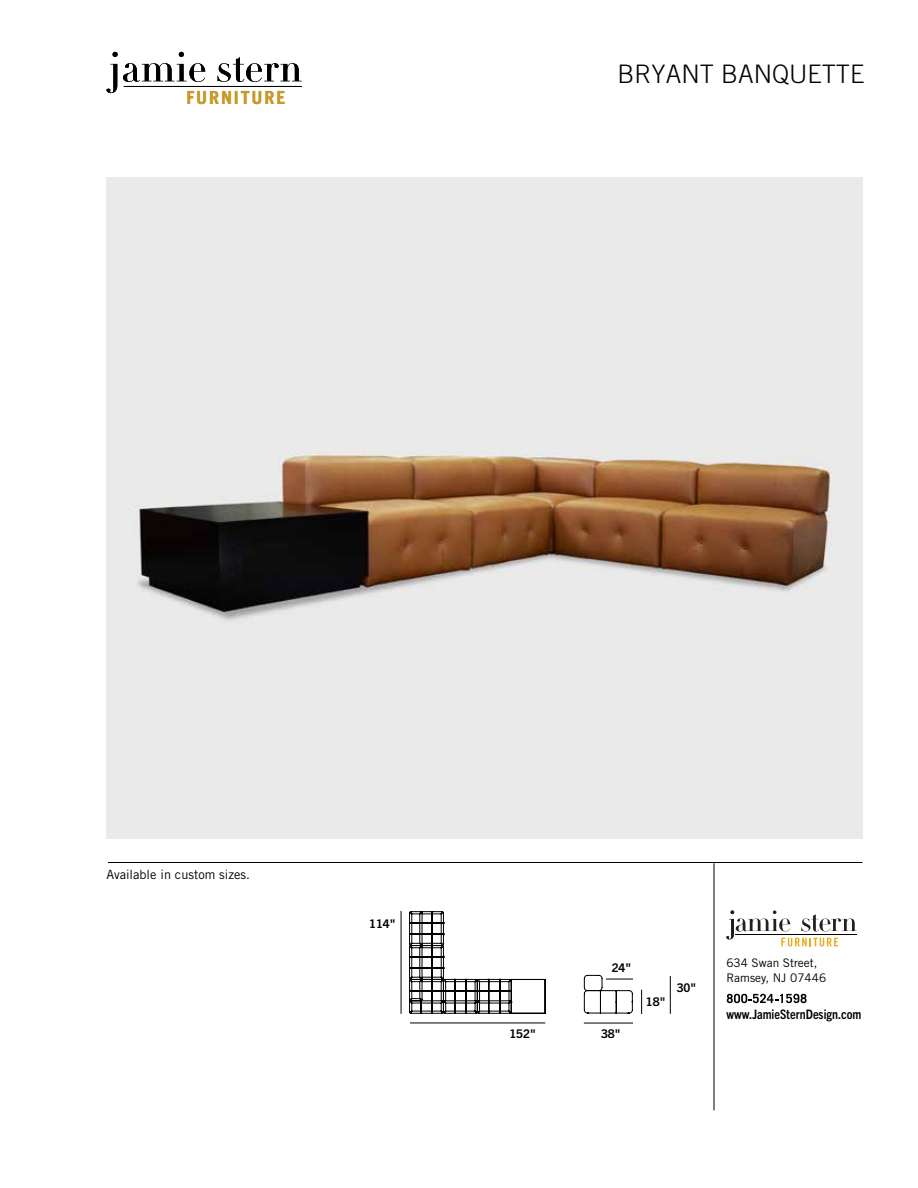
<style>
.page{position:relative;width:918px;height:1188px;background:#fff}
.page>*{position:absolute;margin:0;border:0;box-sizing:border-box;transform-origin:0 0}
.t1{font:300 25.5px "Trade Gothic";color:#000}
.t2{font:700 18.15px "Trade Gothic";letter-spacing:.1em;color:#ca992c}
.t3{font:700 condensed 13.2px "Trade Gothic Next LT Pro";color:#000}
.t4{font:12.75px "Trade Gothic";color:#000}
.t5{font:700 12px "Trade Gothic Next LT Pro";color:#000}
.t6{font:11.85px/14.2px "Trade Gothic";color:#000}
</style>
<div class="page">
<hr style="left:124px;top:86px;width:178px;height:1px;background:#000">
<svg style="left:107px;top:52px;width:98px;height:41px"></svg>
<svg style="left:218px;top:57px;width:84px;height:25px"></svg>
<svg style="left:727px;top:994px;width:80px;height:9px"></svg>
<svg style="left:726px;top:911px;width:131px;height:35px"></svg>
<hr style="left:108px;top:862px;width:754px;height:1px;background:#000">
<hr style="left:714px;top:863px;width:1px;height:247px;background:#000">
<img style="left:106px;top:177px;width:756px;height:661px">
<svg style="left:409px;top:911px;width:136px;height:103px"></svg>
<hr style="left:401px;top:911px;width:1px;height:103px;background:#000">
<hr style="left:584px;top:1023px;width:49px;height:1px;background:#000">
<hr style="left:410px;top:1023px;width:135px;height:1px;background:#000">
<svg style="left:584px;top:975px;width:49px;height:39px"></svg>
<svg style="left:641px;top:990px;width:1px;height:24px"></svg>
<hr style="left:670px;top:976px;width:1px;height:38px;background:#000">
<h2 class="t2" style="left:186px;top:86px;width:100px">FURNITURE</h2>
<h1 class="t1" style="left:618px;top:58px;width:248px">BRYANT BANQUETTE</h1>
<p class="t4" style="left:106px;top:867px;width:145px">Available in custom sizes.</p>
<p class="t5" style="left:369px;top:915px;width:28px">114"</p>
<p class="t5" style="left:509px;top:1025px;width:28px">152"</p>
<p class="t5" style="left:612px;top:960px;width:21px">24"</p>
<p class="t5" style="left:601px;top:1025px;width:21px">38"</p>
<p class="t5" style="left:646px;top:994px;width:21px">18"</p>
<p class="t5" style="left:677px;top:979px;width:21px">30"</p>
<p class="t6" style="left:726px;top:956px;width:101px">634 Swan Street,<br>Ramsey, NJ 07446</p>
<p class="t3" style="left:726px;top:1005px;width:137px">www.JamieSternDesign.com</p>
</div>
